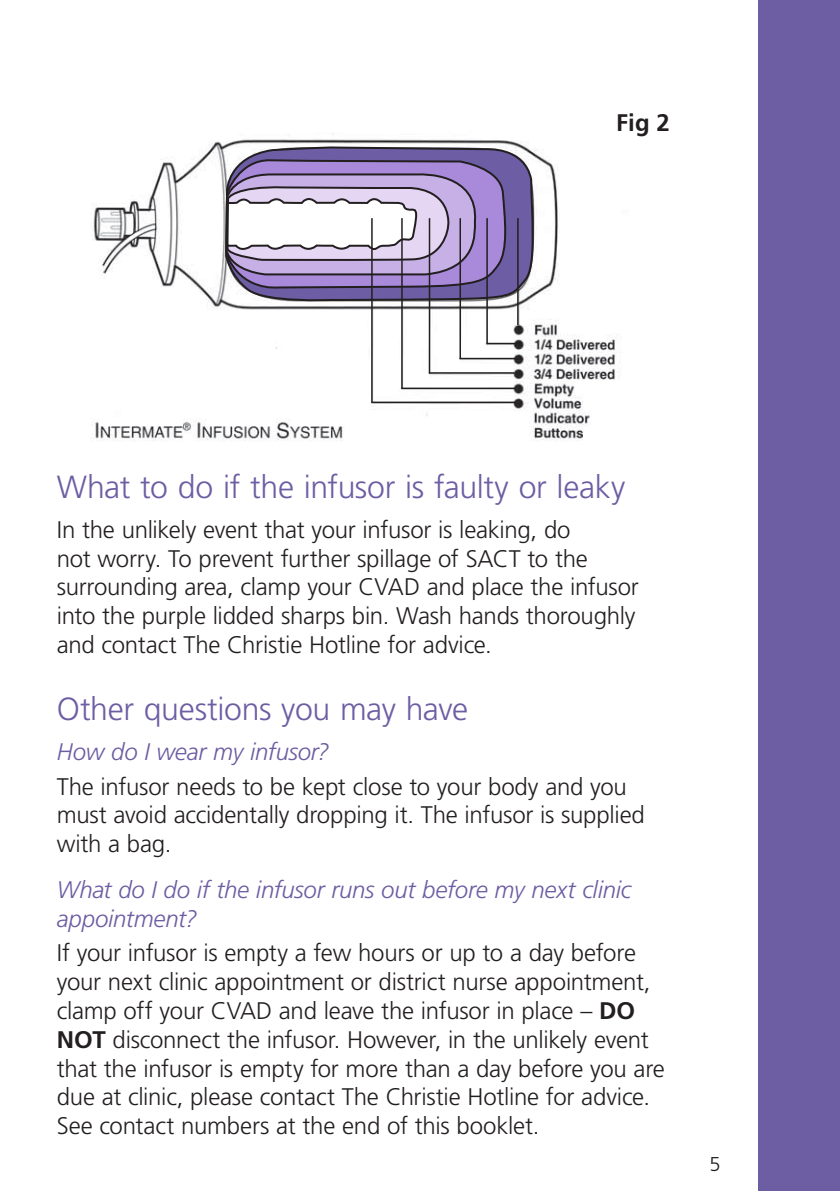
<style>
.page{position:relative;width:840px;height:1191px;background:#fff}
.page>*{position:absolute;margin:0;border:0;box-sizing:border-box;transform-origin:0 0}
.HEADING{font:300 32px "Frutiger";letter-spacing:-.01em;color:#6d5da3}
.BODY{font:300 24px/28.8px "Frutiger";letter-spacing:-.01em;color:#231f20}
.COLOURED_QUESTION{font:italic 300 24px/28.8px "Frutiger";letter-spacing:-.01em;color:#6d5da3}
.t1{font:700 24px "Frutiger";color:#231f20}
.t2{font:300 20px "Frutiger";color:#231f20}
.s1{font-weight:700}
</style>
<div class="page">
<div style="left:758px;top:0;width:81px;height:1191px;background:#6d5da3"></div>
<img style="left:93px;top:133px;width:527px;height:309px">
<svg style="left:224px;top:146px;width:312px;height:296px"></svg>
<svg style="left:224px;top:159px;width:284px;height:132px;background:#a18cc1"></svg>
<svg style="left:225px;top:194px;width:193px;height:248px"></svg>
<hr style="left:517px;top:218px;width:1px;height:107px;background:#231f20">
<hr style="left:486px;top:218px;width:1px;height:126px;background:#231f20">
<hr style="left:459px;top:218px;width:1px;height:141px;background:#231f20">
<hr style="left:428px;top:218px;width:2px;height:155px;background:#231f20">
<hr style="left:401px;top:218px;width:1px;height:171px;background:#231f20">
<hr style="left:371px;top:218px;width:1px;height:184px;background:#231f20">
<hr style="left:486px;top:343px;width:34px;height:1px;background:#231f20">
<hr style="left:459px;top:358px;width:56px;height:1px;background:#231f20">
<hr style="left:428px;top:372px;width:86px;height:2px;background:#231f20">
<hr style="left:401px;top:387px;width:114px;height:2px;background:#231f20">
<hr style="left:371px;top:401px;width:145px;height:2px;background:#231f20">
<p class="t1" style="left:616px;top:108px;width:55px">Fig 2</p>
<p class="HEADING" style="left:57px;top:468px;width:569px">What to do if the infusor is faulty or leaky</p>
<p class="BODY" style="left:57px;top:515px;width:583px">In the unlikely event that your infusor is leaking, do<br>not worry. To prevent further spillage of SACT to the surrounding area, clamp your CVAD and place the infusor into the purple lidded sharps bin. Wash hands thoroughly and contact The Christie Hotline for advice.</p>
<p class="HEADING" style="left:57px;top:691px;width:412px">Other questions you may have</p>
<p class="COLOURED_QUESTION" style="left:57px;top:737px;width:274px">How do I wear my infusor?</p>
<p class="BODY" style="left:57px;top:772px;width:589px">The infusor needs to be kept close to your body and you must avoid accidentally dropping it. The infusor is supplied with a bag.</p>
<p class="COLOURED_QUESTION" style="left:57px;top:875px;width:576px">What do I do if the infusor runs out before my next clinic appointment?</p>
<p class="BODY" style="left:57px;top:938px;width:609px">If your infusor is empty a few hours or up to a day before your next clinic appointment or district nurse appointment, clamp off your CVAD and leave the infusor in place – <span class="s1">DO NOT</span> disconnect the infusor. However, in the unlikely event that the infusor is empty for more than a day before you are due at clinic, please contact The Christie Hotline for advice.<br>See contact numbers at the end of this booklet.</p>
<p class="t2" style="left:709px;top:1152px;width:13px">5</p>
</div>
